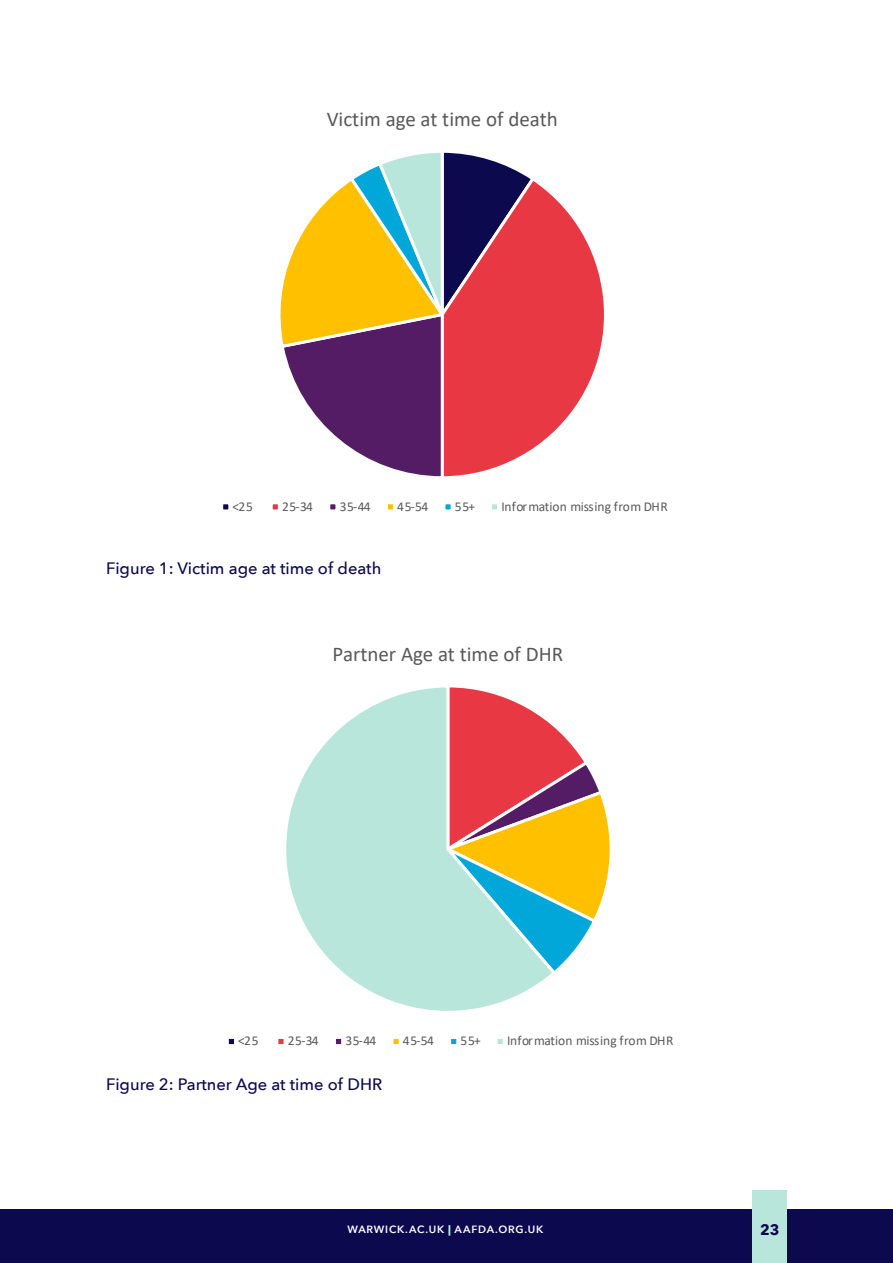
<style>
.page{position:relative;width:893px;height:1263px;background:#fff}
.page>*{position:absolute;margin:0;border:0;box-sizing:border-box;transform-origin:0 0}
.t1{font:21px "Calibri";color:#595959}
.t2{font:500 16.5px "Avenir Next";color:#0d094f}
.t3{font:700 15px "Avenir Next";color:#0d094f}
.t4{font:13.5px "Calibri";color:#595959}
.t5{font:600 10.5px "Avenir Next";letter-spacing:.075em;color:#fff}
.s1{font-weight:800;color:#b9e6da}
</style>
<div class="page">
<div style="left:0;top:1210px;width:893px;height:53px;background:#0d094f"></div>
<div style="left:753px;top:1191px;width:34px;height:72px;background:#b9e6da"></div>
<svg style="left:537px;top:183px;width:67px;height:263px"></svg>
<svg style="left:280px;top:152px;width:257px;height:325px"></svg>
<div style="left:222px;top:503px;width:7px;height:8px;background:#0d094f"></div>
<div style="left:221px;top:502px;width:10px;height:10px;border:2px solid #fff"></div>
<div style="left:272px;top:503px;width:7px;height:8px;background:#e73843"></div>
<div style="left:270px;top:502px;width:10px;height:10px;border:2px solid #fff"></div>
<div style="left:329px;top:503px;width:8px;height:8px;background:#541c65"></div>
<div style="left:328px;top:502px;width:10px;height:10px;border:2px solid #fff"></div>
<div style="left:387px;top:503px;width:7px;height:8px;background:#ffc000"></div>
<div style="left:386px;top:502px;width:9px;height:10px;border:2px solid #fff"></div>
<div style="left:444px;top:503px;width:8px;height:8px;background:#00a7d8"></div>
<div style="left:443px;top:502px;width:10px;height:10px;border:2px solid #fff"></div>
<div style="left:491px;top:503px;width:7px;height:8px;background:#b9e6da"></div>
<div style="left:490px;top:502px;width:9px;height:10px;border:2px solid #fff"></div>
<svg style="left:558px;top:731px;width:52px;height:237px"></svg>
<svg style="left:286px;top:687px;width:272px;height:324px"></svg>
<div style="left:228px;top:1038px;width:7px;height:7px;background:#0d094f"></div>
<div style="left:227px;top:1037px;width:9px;height:9px;border:2px solid #fff"></div>
<div style="left:277px;top:1038px;width:8px;height:7px;background:#e73843"></div>
<div style="left:276px;top:1037px;width:10px;height:9px;border:2px solid #fff"></div>
<div style="left:335px;top:1038px;width:7px;height:7px;background:#541c65"></div>
<div style="left:334px;top:1037px;width:9px;height:9px;border:2px solid #fff"></div>
<div style="left:392px;top:1038px;width:8px;height:7px;background:#ffc000"></div>
<div style="left:391px;top:1037px;width:10px;height:9px;border:2px solid #fff"></div>
<div style="left:450px;top:1038px;width:7px;height:7px;background:#00a7d8"></div>
<div style="left:449px;top:1037px;width:9px;height:9px;border:2px solid #fff"></div>
<div style="left:496px;top:1038px;width:8px;height:7px;background:#b9e6da"></div>
<div style="left:495px;top:1037px;width:10px;height:9px;border:2px solid #fff"></div>
<p class="t1" style="left:327px;top:105px;width:233px">Victim age at time of death</p>
<p class="t4" style="left:233px;top:497px;width:22px">&lt;25</p>
<p class="t4" style="left:282px;top:497px;width:32px">25-34</p>
<p class="t4" style="left:340px;top:497px;width:32px">35-44</p>
<p class="t4" style="left:397px;top:497px;width:32px">45-54</p>
<p class="t4" style="left:455px;top:497px;width:22px">55+</p>
<p class="t4" style="left:501px;top:497px;width:168px">Information missing from DHR</p>
<p class="t2" style="left:106px;top:555px;width:276px">Figure 1: Victim age at time of death</p>
<p class="t1" style="left:333px;top:639px;width:232px">Partner Age at time of DHR</p>
<p class="t4" style="left:238px;top:1031px;width:22px">&lt;25</p>
<p class="t4" style="left:288px;top:1031px;width:32px">25-34</p>
<p class="t4" style="left:345px;top:1031px;width:32px">35-44</p>
<p class="t4" style="left:403px;top:1031px;width:32px">45-54</p>
<p class="t4" style="left:461px;top:1031px;width:22px">55+</p>
<p class="t4" style="left:507px;top:1031px;width:168px">Information missing from DHR</p>
<p class="t2" style="left:106px;top:1070px;width:277px">Figure 2: Partner Age at time of DHR</p>
<p class="t5" style="left:347px;top:1220px;width:197px">WARWICK.AC.UK <span class="s1">|</span> AAFDA.ORG.UK</p>
<p class="t3" style="left:760px;top:1216px;width:21px">23</p>
</div>
